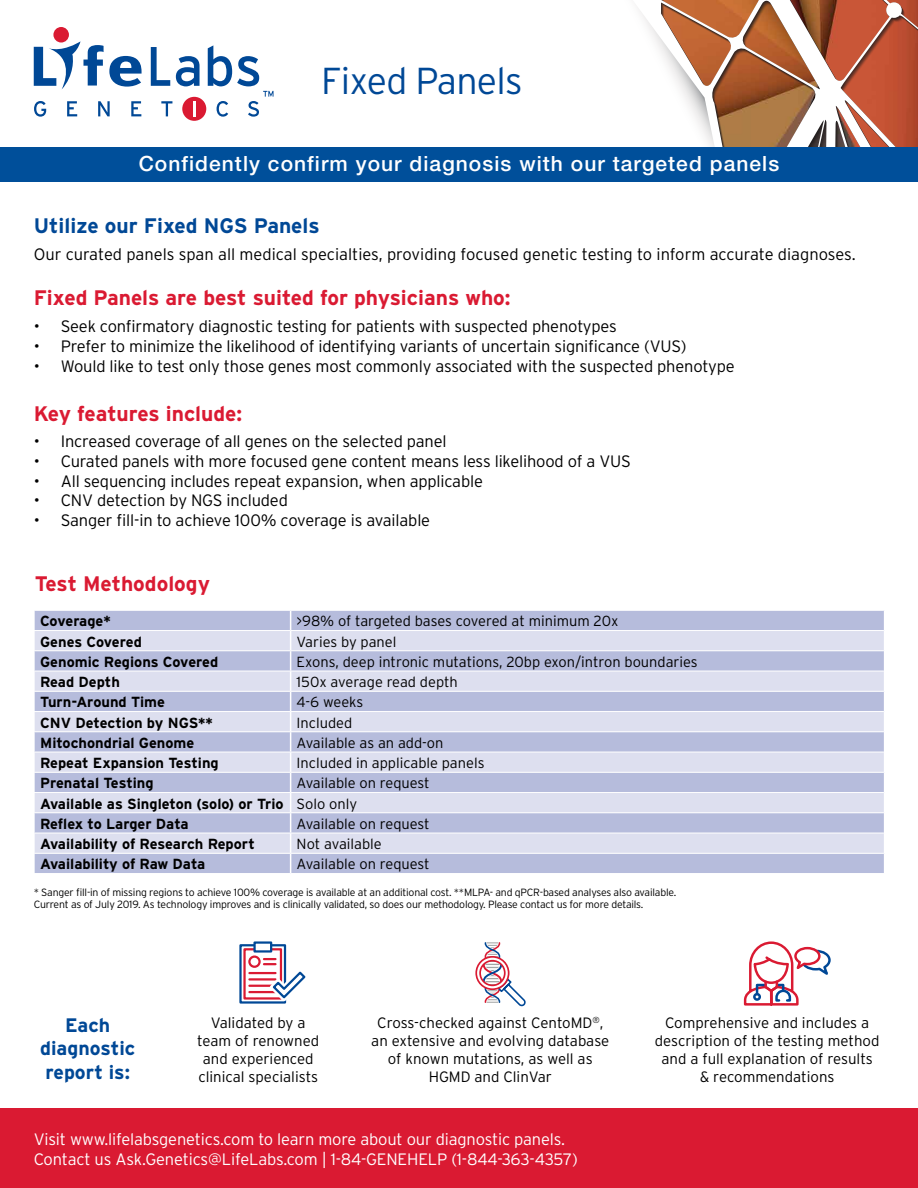
<style>
.page{position:relative;width:918px;height:1188px;background:#fff}
.page>*{position:absolute;margin:0;border:0;box-sizing:border-box;transform-origin:0 0}
.t1{font:300 37.5px "Interstate";letter-spacing:-.02em;color:#004896}
.t2{font:700 21px "Interstate";color:#da1a32}
.t3{font:500 21px "Helvetica Neue LT Std";letter-spacing:.05em;color:#fff}
.t4{font:700 21px "Interstate";color:#004896}
.t5{font:700 19.5px/23.4px "Interstate";color:#004896;text-align:center}
.t6{font:300 16.5px "Interstate";letter-spacing:-.01em;color:#000}
.t7{font:300 16.5px/19.8px "Interstate";letter-spacing:-.01em;color:#fff}
.t8{font:300 15px/18px "Interstate";color:#000;text-align:center}
.t9{font:700 14.7px/20.2px "Interstate";color:#000}
.t10{font:300 14.7px "Interstate";color:#000}
.t11{font:300 10.5px/12.6px "Interstate";letter-spacing:-.02em;color:#000}
.s1{font-weight:300}
</style>
<div class="page">
<div style="left:182px;top:97px;width:24px;height:24px;background:#da1a32;border-radius:50%"></div>
<svg style="left:34px;top:41px;width:108px;height:48px"></svg>
<div style="left:53px;top:27px;width:16px;height:16px;background:#da1a32;border-radius:50%"></div>
<svg style="left:151px;top:47px;width:19px;height:39px"></svg>
<svg style="left:176px;top:56px;width:24px;height:30px"></svg>
<svg style="left:34px;top:101px;width:12px;height:16px"></svg>
<svg style="left:67px;top:101px;width:10px;height:15px"></svg>
<svg style="left:98px;top:101px;width:12px;height:15px"></svg>
<svg style="left:131px;top:101px;width:10px;height:15px"></svg>
<svg style="left:161px;top:101px;width:11px;height:15px"></svg>
<hr style="left:193px;top:101px;width:3px;height:15px;background:#fff">
<svg style="left:208px;top:45px;width:66px;height:72px"></svg>
<div style="left:35px;top:611px;width:849px;height:262px;background:#b6bcdc"></div>
<svg style="left:35px;top:631px;width:849px;height:222px;fill:#dddfef"></svg>
<svg style="left:290px;top:611px;width:1px;height:262px"></svg>
<hr style="left:34px;top:630px;width:257px;height:1px;background:#fff">
<hr style="left:291px;top:630px;width:593px;height:1px;background:#fff">
<hr style="left:34px;top:650px;width:257px;height:1px;background:#fff">
<hr style="left:291px;top:650px;width:593px;height:1px;background:#fff">
<hr style="left:34px;top:671px;width:257px;height:1px;background:#fff">
<hr style="left:291px;top:671px;width:593px;height:1px;background:#fff">
<hr style="left:34px;top:691px;width:257px;height:1px;background:#fff">
<hr style="left:291px;top:691px;width:593px;height:1px;background:#fff">
<hr style="left:34px;top:711px;width:257px;height:1px;background:#fff">
<hr style="left:291px;top:711px;width:593px;height:1px;background:#fff">
<hr style="left:34px;top:731px;width:257px;height:1px;background:#fff">
<hr style="left:291px;top:731px;width:593px;height:1px;background:#fff">
<hr style="left:34px;top:752px;width:257px;height:1px;background:#fff">
<hr style="left:291px;top:752px;width:593px;height:1px;background:#fff">
<hr style="left:34px;top:772px;width:257px;height:1px;background:#fff">
<hr style="left:291px;top:772px;width:593px;height:1px;background:#fff">
<hr style="left:34px;top:792px;width:257px;height:1px;background:#fff">
<hr style="left:291px;top:792px;width:593px;height:1px;background:#fff">
<hr style="left:34px;top:812px;width:257px;height:1px;background:#fff">
<hr style="left:291px;top:812px;width:593px;height:1px;background:#fff">
<hr style="left:34px;top:833px;width:257px;height:1px;background:#fff">
<hr style="left:291px;top:833px;width:593px;height:1px;background:#fff">
<hr style="left:34px;top:853px;width:257px;height:1px;background:#fff">
<svg style="left:34px;top:611px;width:1px;height:262px"></svg>
<hr style="left:291px;top:853px;width:593px;height:1px;background:#fff">
<svg style="left:722px;top:0;width:196px;height:147px"></svg>
<svg style="left:640px;top:0;width:82px;height:147px"></svg>
<div style="left:0;top:147px;width:918px;height:34px;background:#004f9a"></div>
<div style="left:239px;top:944px;width:47px;height:60px;border:2px solid #004896"></div>
<div style="left:243px;top:948px;width:39px;height:52px;border:2px solid #da1a32"></div>
<div style="left:255px;top:943px;width:16px;height:8px;background:#fff"></div>
<div style="left:253px;top:941px;width:19px;height:12px;border:2px solid #004896"></div>
<div style="left:248px;top:956px;width:13px;height:12px;border:2px solid #da1a32;border-radius:50%"></div>
<hr style="left:249px;top:972px;width:27px;height:2px;background:#da1a32">
<hr style="left:249px;top:978px;width:27px;height:3px;background:#da1a32">
<hr style="left:249px;top:985px;width:27px;height:2px;background:#da1a32">
<hr style="left:249px;top:991px;width:27px;height:2px;background:#da1a32">
<svg style="left:264px;top:958px;width:42px;height:46px"></svg>
<svg style="left:475px;top:942px;width:51px;height:65px"></svg>
<svg style="left:744px;top:941px;width:87px;height:65px"></svg>
<div style="left:0;top:1108px;width:918px;height:80px;background:#da1a32"></div>
<h1 class="t1" style="left:321px;top:59px;width:203px">Fixed Panels</h1>
<p class="t3" style="left:139px;top:151px;width:642px">Confidently confirm your diagnosis with our targeted panels</p>
<p class="t4" style="left:34px;top:214px;width:288px">Utilize our Fixed NGS Panels</p>
<p class="t6" style="left:34px;top:245px;width:823px">Our curated panels span all medical specialties, providing focused genetic testing to inform accurate diagnoses.</p>
<p class="t2" style="left:34px;top:286px;width:478px">Fixed Panels are best suited for physicians who:</p>
<p class="t6" style="left:34px;top:317px;width:585px">• Seek confirmatory diagnostic testing for patients with suspected phenotypes</p>
<p class="t6" style="left:34px;top:337px;width:654px">• Prefer to minimize the likelihood of identifying variants of uncertain significance (VUS)</p>
<p class="t6" style="left:34px;top:356px;width:702px">• Would like to test only those genes most commonly associated with the suspected phenotype</p>
<p class="t2" style="left:34px;top:401px;width:210px">Key features include:</p>
<p class="t6" style="left:34px;top:432px;width:414px">• Increased coverage of all genes on the selected panel</p>
<p class="t6" style="left:34px;top:452px;width:599px">• Curated panels with more focused gene content means less likelihood of a VUS</p>
<p class="t6" style="left:34px;top:472px;width:451px">• All sequencing includes repeat expansion, when applicable</p>
<p class="t6" style="left:34px;top:491px;width:256px">• CNV detection by NGS included</p>
<p class="t6" style="left:34px;top:511px;width:398px">• Sanger fill-in to achieve 100% coverage is available</p>
<p class="t2" style="left:35px;top:572px;width:177px">Test Methodology</p>
<p class="t9" style="left:40px;top:611px;width:72px">Coverage*</p>
<p class="t10" style="left:297px;top:613px;width:323px">&gt;98% of targeted bases covered at minimum 20x</p>
<p class="t9" style="left:40px;top:631px;width:103px">Genes Covered</p>
<p class="t10" style="left:297px;top:633px;width:101px">Varies by panel</p>
<p class="t9" style="left:40px;top:651px;width:180px">Genomic Regions Covered</p>
<p class="t10" style="left:297px;top:653px;width:403px">Exons, deep intronic mutations, 20bp exon/intron boundaries</p>
<p class="t9" style="left:40px;top:672px;width:81px">Read Depth</p>
<p class="t10" style="left:297px;top:674px;width:163px">150x average read depth</p>
<p class="t9" style="left:40px;top:692px;width:126px">Turn-Around Time</p>
<p class="t10" style="left:297px;top:694px;width:68px">4-6 weeks</p>
<p class="t9" style="left:40px;top:712px;width:174px">CNV Detection by NGS**</p>
<p class="t10" style="left:297px;top:714px;width:57px">Included</p>
<p class="t9" style="left:40px;top:732px;width:156px">Mitochondrial Genome</p>
<p class="t10" style="left:297px;top:734px;width:148px">Available as an add-on</p>
<p class="t9" style="left:40px;top:753px;width:180px">Repeat Expansion Testing</p>
<p class="t10" style="left:297px;top:755px;width:189px">Included in applicable panels</p>
<p class="t9" style="left:40px;top:773px;width:115px">Prenatal Testing</p>
<p class="t9" style="left:40px;top:773px;width:391px;text-indent:256px"><span class="s1">Available on request<br></span>Available as Singleton (solo) or Trio <span class="s1">Solo only<br></span>Reflex to Larger Data</p>
<p class="t10" style="left:297px;top:815px;width:135px">Available on request</p>
<p class="t9" style="left:40px;top:834px;width:216px">Availability of Research Report</p>
<p class="t10" style="left:297px;top:836px;width:87px">Not available</p>
<p class="t9" style="left:40px;top:854px;width:167px">Availability of Raw Data</p>
<p class="t10" style="left:297px;top:856px;width:135px">Available on request</p>
<p class="t11" style="left:34px;top:885px;width:644px">* Sanger fill-in of missing regions to achieve 100% coverage is available at an additional cost. **MLPA- and qPCR-based analyses also available.<br>Current as of July 2019. As technology improves and is clinically validated, so does our methodology. Please contact us for more details.</p>
<p class="t5" style="left:40px;top:1013px;width:97px">Each diagnostic report is:</p>
<p class="t8" style="left:197px;top:1014px;width:123px">Validated by a team of renowned and experienced clinical specialists</p>
<p class="t8" style="left:371px;top:1014px;width:240px">Cross-checked against CentoMD<sup>®</sup>, an extensive and evolving database of known mutations, as well as<br>HGMD and ClinVar</p>
<p class="t8" style="left:655px;top:1014px;width:226px">Comprehensive and includes a description of the testing method and a full explanation of results &amp; recommendations</p>
<p class="t7" style="left:34px;top:1129px;width:546px">Visit www.lifelabsgenetics.com to learn more about our diagnostic panels.<br>Contact us Ask.Genetics@LifeLabs.com | 1-84-GENEHELP (1-844-363-4357)</p>
</div>
